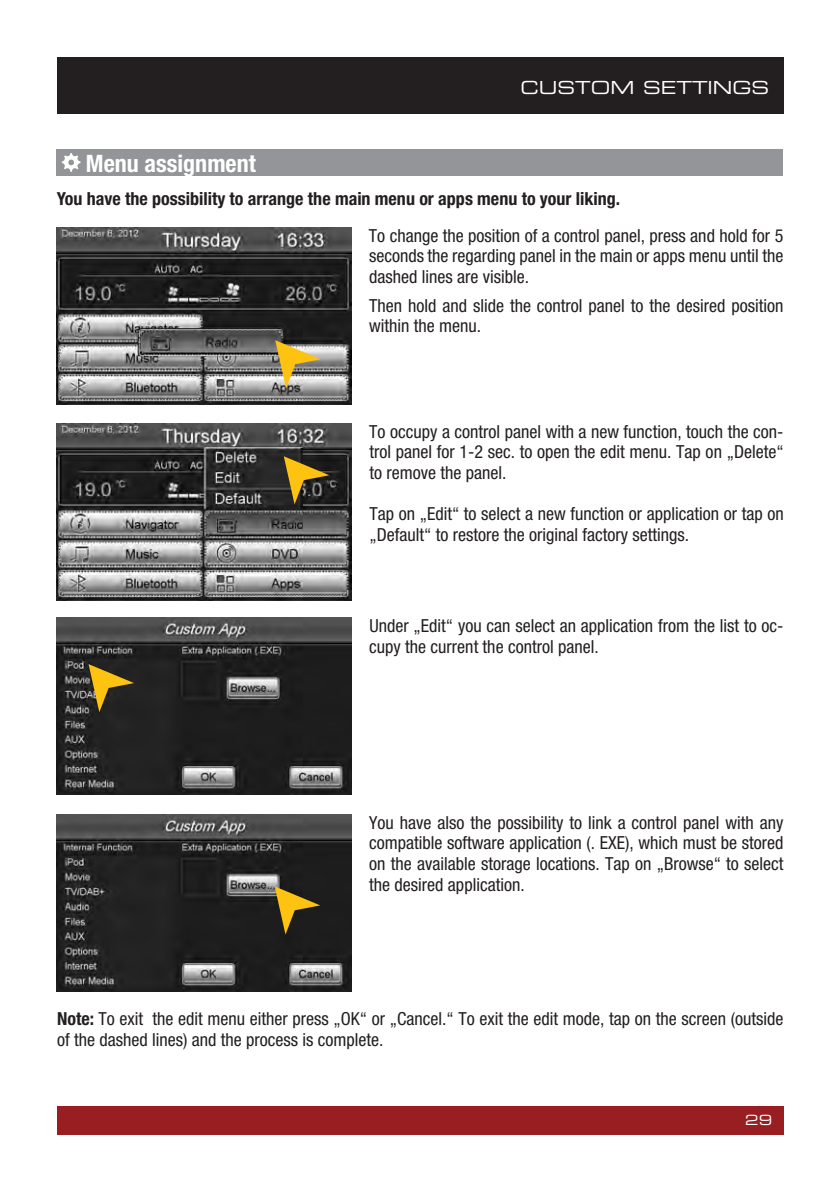
<style>
.page{position:relative;width:840px;height:1191px;background:#fff}
.page>*{position:absolute;margin:0;border:0;box-sizing:border-box;transform-origin:0 0}
.t1{font:700 condensed 24px "Helvetica Neue";color:#fff}
.t2{font:condensed 18px/20.6px "Helvetica Neue";color:#231f20}
.t3{font:700 condensed 18px "Helvetica Neue";color:#231f20}
.t4{font:18px "Eurostile Extended Two";color:#fff}
.t5{font:14px "Eurostile Extended Two";color:#fff}
.s1{font-weight:700}
</style>
<div class="page">
<div style="left:57px;top:1106px;width:725px;height:28px;background:#981e21"></div>
<div style="left:57px;top:57px;width:725px;height:56px;background:#231f20"></div>
<img style="left:57px;top:228px;width:294px;height:176px">
<svg style="left:275px;top:340px;width:45px;height:48px;background:#b7a369"></svg>
<img style="left:57px;top:423px;width:294px;height:177px">
<svg style="left:283px;top:456px;width:46px;height:48px;background:#6b581f"></svg>
<img style="left:57px;top:617px;width:294px;height:177px">
<svg style="left:88px;top:664px;width:46px;height:48px;background:#6b581e"></svg>
<img style="left:57px;top:814px;width:294px;height:177px">
<svg style="left:274px;top:886px;width:46px;height:48px;background:#655219"></svg>
<div style="left:57px;top:149px;width:725px;height:27px;background:#939598"></div>
<svg style="left:62px;top:153px;width:18px;height:19px"></svg>
<h1 class="t1" style="left:86px;top:149px;width:171px">Menu assignment</h1>
<p class="t4" style="left:520px;top:75px;width:250px">CUSTOM SETTINGS</p>
<p class="t3" style="left:57px;top:188px;width:564px">You have the possibility to arrange the main menu or apps menu to your liking.</p>
<p class="t2" style="left:369px;top:225px;width:416px;text-align:justify">To change the position of a control panel, press and hold for 5 seconds the regarding panel in the main or apps menu until the dashed lines are visible.</p>
<p class="t2" style="left:369px;top:295px;width:415px">Then hold and slide the control panel to the desired position within the menu.</p>
<p class="t2" style="left:369px;top:421px;width:415px;text-align:justify">To occupy a control panel with a new function, touch the con&shy;trol panel for 1-2 sec. to open the edit menu. Tap on „Delete“ to remove the panel.</p>
<p class="t2" style="left:369px;top:503px;width:415px">Tap on „Edit“ to select a new function or application or tap on „Default“ to restore the original factory settings.</p>
<p class="t2" style="left:369px;top:615px;width:415px">Under „Edit“ you can select an application from the list to oc&shy;cupy the current the control panel.</p>
<p class="t2" style="left:369px;top:812px;width:415px;text-align:justify">You have also the possibility to link a control panel with any compatible software application (. EXE), which must be stored on the available storage locations. Tap on „Browse“ to select the desired application.</p>
<p class="t2" style="left:57px;top:1008px;width:727px"><span class="s1">Note:</span> To exit the edit menu either press „OK“ or „Cancel.“ To exit the edit mode, tap on the screen (outside of the dashed lines) and the process is complete.</p>
<p class="t5" style="left:744px;top:1110px;width:28px">29</p>
</div>
